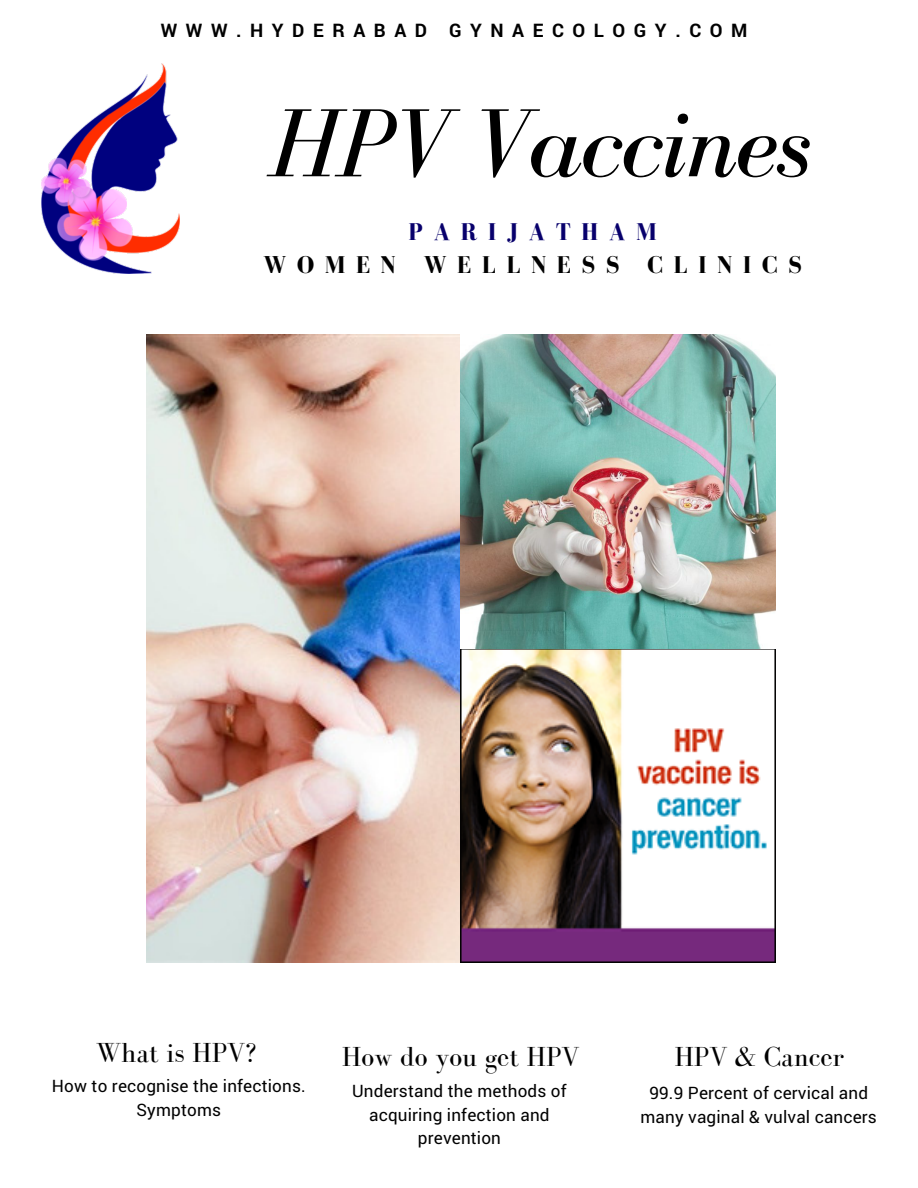
<style>
.page{position:relative;width:918px;height:1188px;background:#fff}
.page>*{position:absolute;margin:0;border:0;box-sizing:border-box;transform-origin:0 0}
.t1{font:italic 99.6px "Bodoni FLF";letter-spacing:-.02em;color:#000}
.t2{font:28.35px "Bodoni FLF";color:#000}
.t3{font:700 24.9px "Bodoni FLF";letter-spacing:.42em;color:#000}
.t4{font:700 24.9px "Bodoni FLF";letter-spacing:.42em;color:#08006c}
.t5{font:700 18.75px "Roboto";letter-spacing:.46em;color:#000}
.t6{font:17.1px/23.7px "Roboto";letter-spacing:.01em;color:#000;text-align:center}
</style>
<div class="page">
<img style="left:42px;top:63px;width:138px;height:210px">
<img style="left:146px;top:334px;width:629px;height:629px">
<p class="t5" style="left:161px;top:17px;width:588px">WWW.HYDERABAD GYNAECOLOGY.COM</p>
<h1 class="t1" style="left:269px;top:90px;width:544px">HPV Vaccines</h1>
<h3 class="t4" style="left:409px;top:218px;width:250px">PARIJATHAM</h3>
<h3 class="t3" style="left:263px;top:252px;width:540px">WOMEN WELLNESS CLINICS</h3>
<h2 class="t2" style="left:96px;top:1038px;width:162px">What is HPV?</h2>
<h2 class="t2" style="left:342px;top:1041px;width:239px">How do you get HPV</h2>
<h2 class="t2" style="left:675px;top:1041px;width:171px">HPV &amp; Cancer</h2>
<p class="t6" style="left:52px;top:1074px;width:255px">How to recognise the infections.<br>Symptoms</p>
<p class="t6" style="left:352px;top:1078px;width:216px">Understand the methods of acquiring infection and prevention</p>
<p class="t6" style="left:641px;top:1081px;width:238px">99.9 Percent of cervical and many vaginal &amp; vulval cancers</p>
</div>
